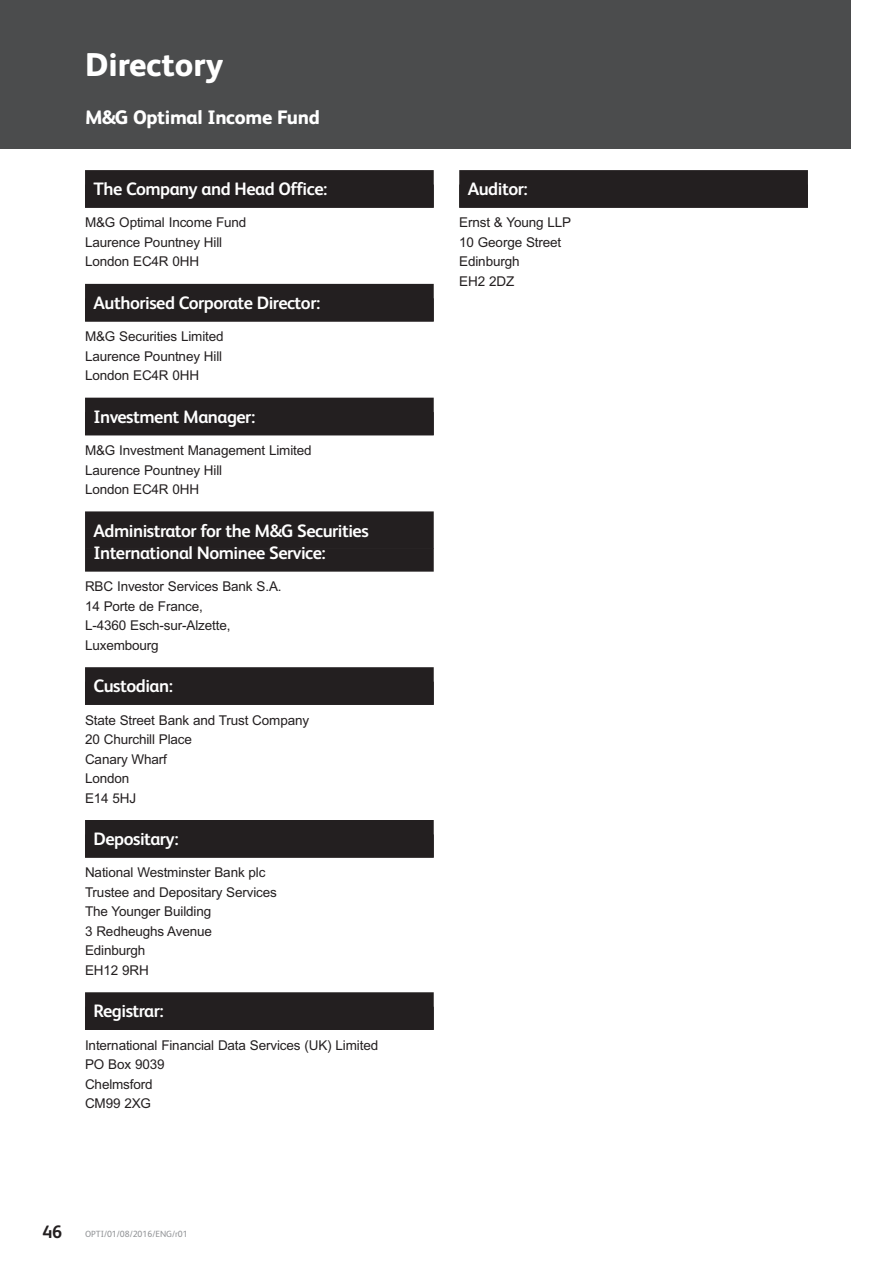
<style>
.page{position:relative;width:893px;height:1263px;background:#fff}
.page>*{position:absolute;margin:0;border:0;box-sizing:border-box;transform-origin:0 0}
.t1{font:800 33px "FS Albert";color:#fff}
.t2{font:800 19.5px "FS Albert";letter-spacing:-.015em;color:#fff}
.t3{font:700 18px/22.5px "FS Albert";letter-spacing:-.03em;color:#fff}
.t4{font:700 18px "FS Albert";color:#231f20}
.t5{font:13.5px/19.5px "Arial";letter-spacing:-.01em;color:#231f20}
.t6{font:9px "FS Albert";color:#939598}
</style>
<div class="page">
<div style="left:0;top:0;width:850px;height:149px;background:#4b4c4d"></div>
<div style="left:85px;top:170px;width:349px;height:38px;background:#231f20"></div>
<div style="left:85px;top:284px;width:349px;height:37px;background:#231f20"></div>
<div style="left:85px;top:298px;width:349px;height:24px;background:#231f20"></div>
<div style="left:85px;top:398px;width:349px;height:37px;background:#231f20"></div>
<div style="left:85px;top:511px;width:349px;height:38px;background:#231f20"></div>
<div style="left:85px;top:548px;width:349px;height:24px;background:#231f20"></div>
<div style="left:85px;top:667px;width:349px;height:38px;background:#231f20"></div>
<div style="left:85px;top:820px;width:349px;height:37px;background:#231f20"></div>
<div style="left:85px;top:834px;width:349px;height:24px;background:#231f20"></div>
<div style="left:85px;top:992px;width:349px;height:38px;background:#231f20"></div>
<div style="left:459px;top:170px;width:349px;height:38px;background:#231f20"></div>
<h1 class="t1" style="left:85px;top:54px;width:140px">Directory</h1>
<h2 class="t2" style="left:85px;top:111px;width:236px">M&amp;G Optimal Income Fund</h2>
<h3 class="t3" style="left:94px;top:180px;width:235px">The Company and Head Office:</h3>
<p class="t5" style="left:85px;top:213px;width:163px">M&amp;G Optimal Income Fund<br>Laurence Pountney Hill<br>London EC4R 0HH</p>
<h3 class="t3" style="left:94px;top:293px;width:228px">Authorised Corporate Director:</h3>
<p class="t5" style="left:85px;top:327px;width:140px;text-align:justify">M&amp;G Securities Limited Laurence Pountney Hill London EC4R 0HH</p>
<h3 class="t3" style="left:94px;top:407px;width:163px">Investment Manager:</h3>
<p class="t5" style="left:85px;top:441px;width:228px">M&amp;G Investment Management Limited<br>Laurence Pountney Hill<br>London EC4R 0HH</p>
<h3 class="t3" style="left:94px;top:521px;width:277px">Administrator for the M&amp;G Securities<br>International Nominee Service:</h3>
<p class="t5" style="left:85px;top:577px;width:198px">RBC Investor Services Bank S.A.<br>14 Porte de France,<br>L-4360 Esch-sur-Alzette,<br>Luxembourg</p>
<h3 class="t3" style="left:94px;top:677px;width:81px">Custodian:</h3>
<p class="t5" style="left:85px;top:710px;width:226px">State Street Bank and Trust Company<br>20 Churchill Place<br>Canary Wharf<br>London<br>E14 5HJ</p>
<h3 class="t3" style="left:94px;top:829px;width:87px">Depositary:</h3>
<p class="t5" style="left:85px;top:863px;width:193px">National Westminster Bank plc<br>Trustee and Depositary Services<br>The Younger Building<br>3 Redheughs Avenue<br>Edinburgh<br>EH12 9RH</p>
<h3 class="t3" style="left:94px;top:1002px;width:72px">Registrar:</h3>
<p class="t5" style="left:85px;top:1035px;width:295px">International Financial Data Services (UK) Limited<br>PO Box 9039<br>Chelmsford<br>CM99 2XG</p>
<h3 class="t4" style="left:43px;top:1225px;width:21px">46</h3>
<p class="t6" style="left:85px;top:1231px;width:104px">OPTI/01/08/2016/ENG/r01</p>
<h3 class="t3" style="left:468px;top:180px;width:61px">Auditor:</h3>
<p class="t5" style="left:459px;top:213px;width:114px">Ernst &amp; Young LLP<br>10 George Street<br>Edinburgh<br>EH2 2DZ</p>
</div>
